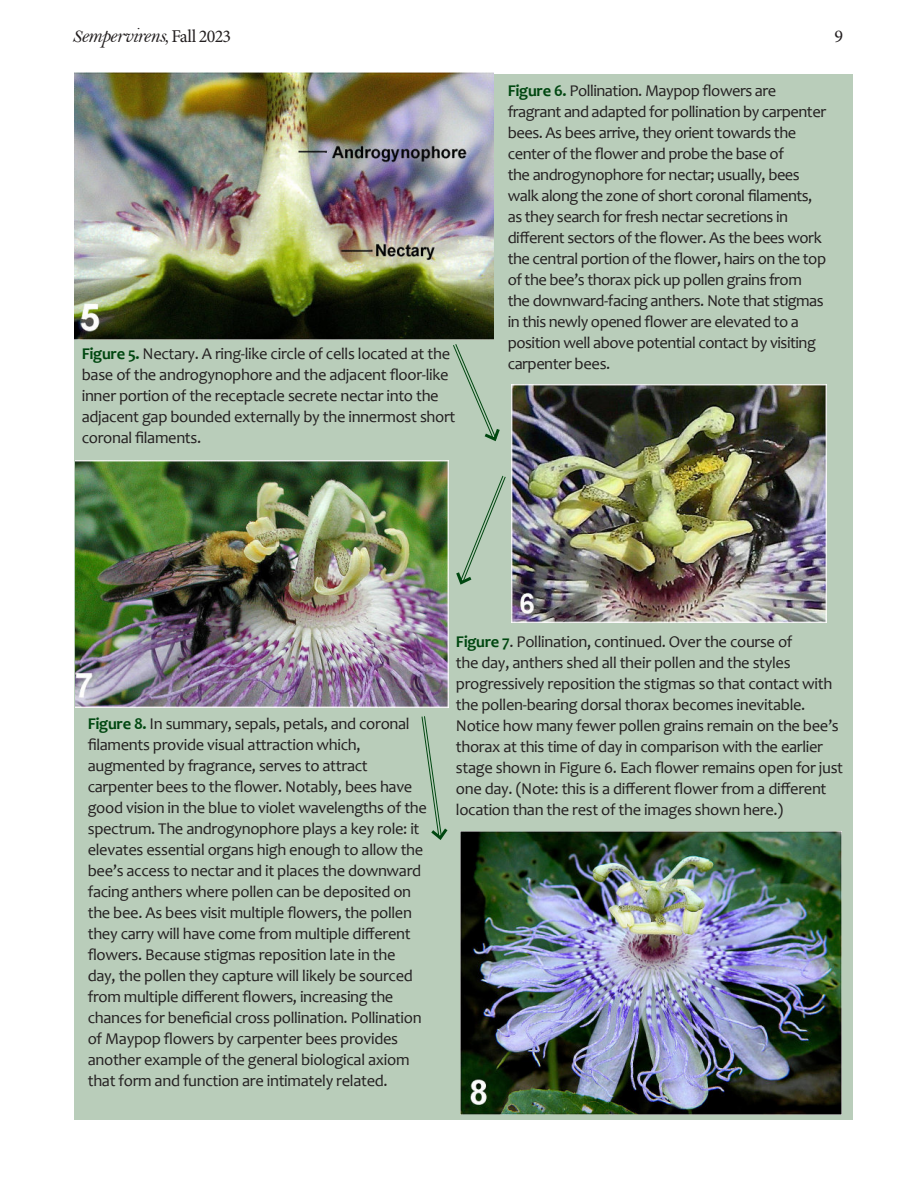
<style>
.page{position:relative;width:918px;height:1188px;background:#fff}
.page>*{position:absolute;margin:0;border:0;box-sizing:border-box;transform-origin:0 0}
.flag-subtitle{font:21px "Bell MT Italic";letter-spacing:-.035em;color:#231f20}
.flag-subtitle-2{font:18px "Minion Pro";color:#231f20}
._2-line_drop_cap__no_indent{font:16.5px/21px "Candara";letter-spacing:-.02em;color:#231f20}
.s1{font-size:18px}
.s2{font-family:"Minion Pro";font-size:18px}
.s3{font-weight:700;color:#004710}
</style>
<div class="page">
<div style="left:74px;top:75px;width:779px;height:1045px;background:#b9cdba"></div>
<img style="left:511px;top:385px;width:315px;height:237px">
<img style="left:75px;top:461px;width:373px;height:246px">
<img style="left:460px;top:832px;width:382px;height:282px">
<img style="left:74px;top:72px;width:420px;height:267px">
<svg style="left:453px;top:344px;width:47px;height:97px"></svg>
<svg style="left:456px;top:475px;width:50px;height:110px"></svg>
<svg style="left:421px;top:716px;width:27px;height:124px"></svg>
<p class="flag-subtitle" style="left:72px;top:23px;width:161px"><span class="s1">S</span>empervirens<span class="s1">,</span> <span class="s2">Fall 2023</span></p>
<p class="flag-subtitle-2" style="left:834px;top:24px;width:10px">9</p>
<p class="_2-line_drop_cap__no_indent" style="left:82px;top:343px;width:375px"><span class="s3">Figure 5.</span> Nectary. A ring-like circle of cells located at the base of the androgynophore and the adjacent floor-like inner portion of the receptacle secrete nectar into the adjacent gap bounded externally by the innermost short coronal filaments.</p>
<p class="_2-line_drop_cap__no_indent" style="left:508px;top:80px;width:320px"><span class="s3">Figure 6.</span> Pollination. Maypop flowers are fragrant and adapted for pollination by carpenter bees. As bees arrive, they orient towards the center of the flower and probe the base of<br>the androgynophore for nectar; usually, bees walk along the zone of short coronal filaments, as they search for fresh nectar secretions in different sectors of the flower. As the bees work the central portion of the flower, hairs on the top of the bee’s thorax pick up pollen grains from the downward-facing anthers. Note that stigmas in this newly opened flower are elevated to a position well above potential contact by visiting carpenter bees.</p>
<p class="_2-line_drop_cap__no_indent" style="left:88px;top:713px;width:341px"><span class="s3">Figure 8.</span> In summary, sepals, petals, and coronal filaments provide visual attraction which, augmented by fragrance, serves to attract carpenter bees to the flower. Notably, bees have good vision in the blue to violet wavelengths of the spectrum. The androgynophore plays a key role: it elevates essential organs high enough to allow the bee’s access to nectar and it places the downward facing anthers where pollen can be deposited on the bee. As bees visit multiple flowers, the pollen they carry will have come from multiple different flowers. Because stigmas reposition late in the day, the pollen they capture will likely be sourced from multiple different flowers, increasing the chances for beneficial cross pollination. Pollination of Maypop flowers by carpenter bees provides another example of the general biological axiom that form and function are intimately related.</p>
<p class="_2-line_drop_cap__no_indent" style="left:456px;top:631px;width:389px"><span class="s3">Figure 7</span>. Pollination, continued. Over the course of<br>the day, anthers shed all their pollen and the styles progressively reposition the stigmas so that contact with the pollen-bearing dorsal thorax becomes inevitable.<br>Notice how many fewer pollen grains remain on the bee’s thorax at this time of day in comparison with the earlier stage shown in Figure 6. Each flower remains open for just one day. (Note: this is a different flower from a different location than the rest of the images shown here.)</p>
</div>
